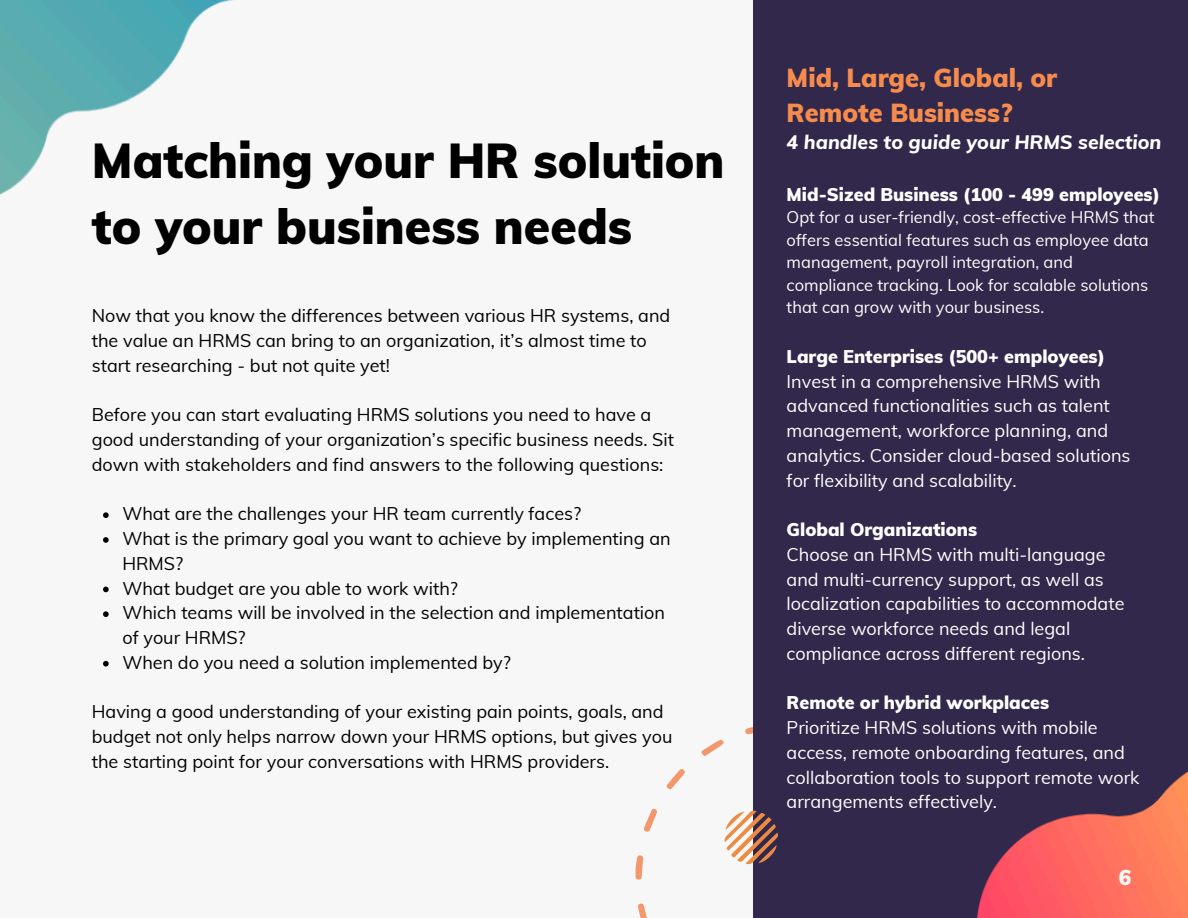
<style>
.page{position:relative;width:1188px;height:918px;background:#f7f7f7}
.page>*{position:absolute;margin:0;border:0;box-sizing:border-box;transform-origin:0 0}
.t1{font:900 48px/66.3px "Muli";color:#000}
.t2{font:900 25.5px/34.8px "Muli";color:#f58b4d}
.t3{font:900 21px "Muli";color:#f7f7f7}
.t4{font:italic 800 19.5px "Muli";color:#fff}
.t5{font:18px/24.8px "Muli";color:#000}
.t6{font:18px/24.8px "Muli";color:#fff}
.t7{font:900 18px "Muli";color:#fff}
.t8{font:16.5px/22.5px "Muli";color:#fff}
.s1{font-weight:900}
</style>
<div class="page">
<svg style="left:635px;top:855px;width:8px;height:25px"></svg>
<svg style="left:701px;top:739px;width:23px;height:17px"></svg>
<svg style="left:666px;top:769px;width:19px;height:20px"></svg>
<svg style="left:745px;top:727px;width:8px;height:8px"></svg>
<svg style="left:638px;top:903px;width:9px;height:15px"></svg>
<svg style="left:643px;top:808px;width:14px;height:24px"></svg>
<svg style="left:103px;top:512px;width:6px;height:6px"></svg>
<svg style="left:103px;top:537px;width:6px;height:6px"></svg>
<svg style="left:103px;top:587px;width:6px;height:5px"></svg>
<svg style="left:103px;top:611px;width:6px;height:6px"></svg>
<svg style="left:103px;top:661px;width:6px;height:6px"></svg>
<div style="left:753px;top:0;width:435px;height:918px;background:#31284b"></div>
<img style="left:977px;top:771px;width:211px;height:147px">
<img style="left:0;top:0;width:233px;height:195px">
<svg style="left:724px;top:810px;width:54px;height:55px"></svg>
<p class="t1" style="left:92px;top:127px;width:634px">Matching your HR solution to your business needs</p>
<p class="t5" style="left:92px;top:303px;width:580px">Now that you know the differences between various HR systems, and the value an HRMS can bring to an organization, it’s almost time to start researching - but not quite yet!</p>
<h2 class="t5" style="left:92px;top:402px;width:584px">Before you can start evaluating HRMS solutions you need to have a good understanding of your organization’s specific business needs. Sit down with stakeholders and find answers to the following questions:</h2>
<p class="t5" style="left:122px;top:501px;width:460px">What are the challenges your HR team currently faces?</p>
<p class="t5" style="left:122px;top:526px;width:550px">What is the primary goal you want to achieve by implementing an<br>HRMS?</p>
<h3 class="t5" style="left:122px;top:575px;width:337px">What budget are you able to work with?</h3>
<h3 class="t5" style="left:122px;top:600px;width:544px">Which teams will be involved in the selection and implementation of your HRMS?</h3>
<h3 class="t5" style="left:122px;top:650px;width:390px">When do you need a solution implemented by?</h3>
<p class="t5" style="left:92px;top:699px;width:582px">Having a good understanding of your existing pain points, goals, and budget not only helps narrow down your HRMS options, but gives you the starting point for your conversations with HRMS providers.</p>
<p class="t2" style="left:787px;top:60px;width:272px">Mid, Large, Global, or<br>Remote Business?</p>
<p class="t4" style="left:787px;top:130px;width:376px">4 handles to guide your HRMS selection</p>
<h1 class="t7" style="left:787px;top:183px;width:375px">Mid-Sized Business (100 - 499 employees)</h1>
<h3 class="t8" style="left:787px;top:206px;width:369px">Opt for a user-friendly, cost-effective HRMS that offers essential features such as employee data management, payroll integration, and compliance tracking. Look for scalable solutions that can grow with your business.</h3>
<h3 class="t6" style="left:787px;top:344px;width:345px"><span class="s1">Large Enterprises (500+ employees)<br></span>Invest in a comprehensive HRMS with advanced functionalities such as talent management, workforce planning, and analytics. Consider cloud-based solutions for flexibility and scalability.</h3>
<p class="t6" style="left:787px;top:517px;width:339px"><span class="s1">Global Organizations<br></span>Choose an HRMS with multi-language and multi-currency support, as well as localization capabilities to accommodate diverse workforce needs and legal compliance across different regions.</p>
<p class="t6" style="left:787px;top:690px;width:354px"><span class="s1">Remote or hybrid workplaces<br></span>Prioritize HRMS solutions with mobile access, remote onboarding features, and collaboration tools to support remote work arrangements effectively.</p>
<h3 class="t3" style="left:1119px;top:864px;width:14px">6</h3>
</div>
